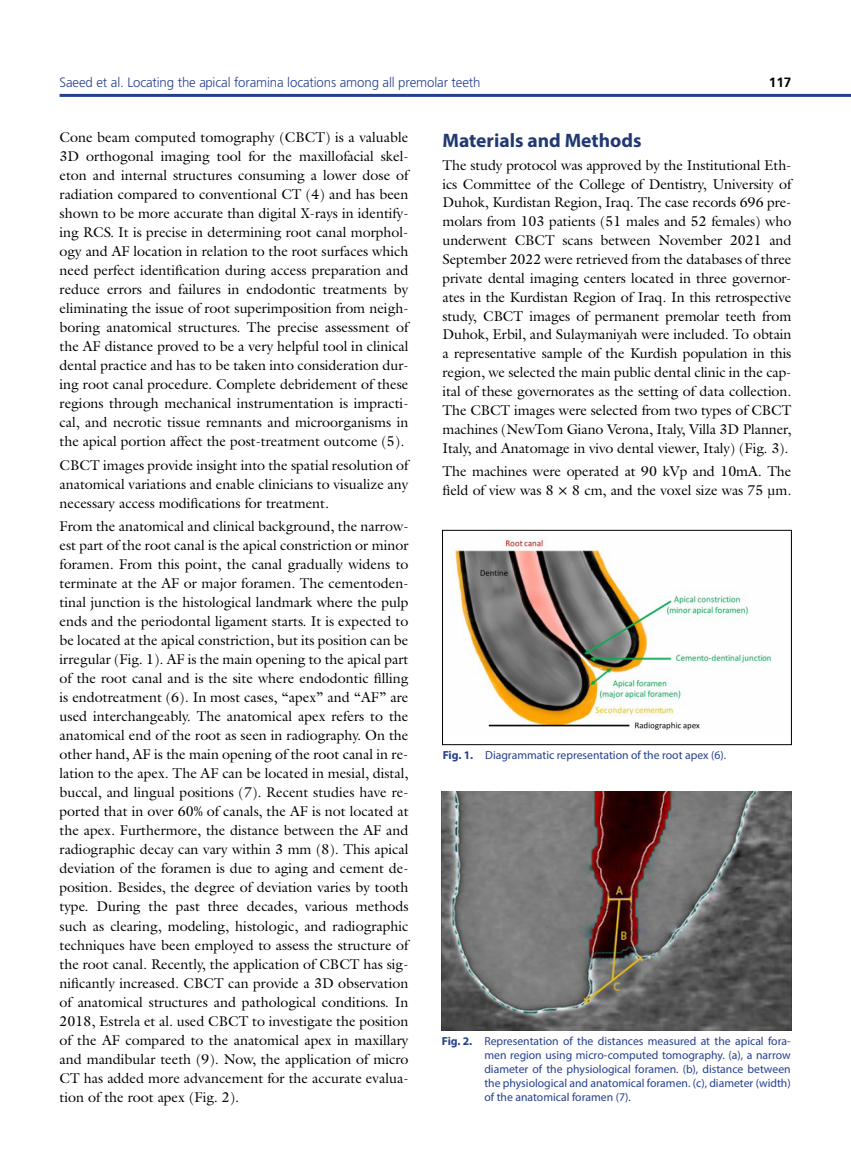
<style>
.page{position:relative;width:851px;height:1170px;background:#fff}
.page>*{position:absolute;margin:0;border:0;box-sizing:border-box;transform-origin:0 0}
.t1{font:700 19.5px "Myriad Pro";color:#213a72}
.t2{font:14.25px/19px "Galliard Normal Tr";color:#000;text-align:justify}
.t3{font:13.5px "Frutiger Light Nr Tr";letter-spacing:-.01em;color:#25408f}
.t4{font:13.5px "Frutiger Bold Tr";color:#000}
.t5{font:11.7px/14.1px "Myriad Pro";color:#25408f;text-align:justify}
.s1{font-family:"Cambria Math"}
.s2{font-weight:700}
</style>
<div class="page">
<img style="left:455px;top:539px;width:317px;height:191px">
<div style="left:442px;top:530px;width:349px;height:214px;border:1px solid #000"></div>
<img style="left:442px;top:791px;width:349px;height:239px">
<hr style="left:60px;top:94px;width:790px;height:3px;background:#25408f">
<p class="t3" style="left:60px;top:74px;width:422px">Saeed et al. Locating the apical foramina locations among all premolar teeth</p>
<p class="t4" style="left:768px;top:74px;width:24px">117</p>
<p class="t2" style="left:60px;top:127px;width:350px">Cone beam computed tomography (CBCT) is a valuable 3D orthogonal imaging tool for the maxillofacial skel&shy;eton and internal structures consuming a lower dose of radiation compared to conventional CT (4) and has been shown to be more accurate than digital X-rays in identify&shy;ing RCS. It is precise in determining root canal morphol&shy;ogy and AF location in relation to the root surfaces which need perfect identification during access preparation and reduce errors and failures in endodontic treatments by eliminating the issue of root superimposition from neigh&shy;boring anatomical structures. The precise assessment of the AF distance proved to be a very helpful tool in clinical dental practice and has to be taken into consideration dur&shy;ing root canal procedure. Complete debridement of these regions through mechanical instrumentation is impracti&shy;cal, and necrotic tissue remnants and microorganisms in the apical portion affect the post-treatment outcome (5).</p>
<p class="t2" style="left:60px;top:455px;width:350px">CBCT images provide insight into the spatial resolution of anatomical variations and enable clinicians to visualize any necessary access modifications for treatment.</p>
<p class="t2" style="left:60px;top:516px;width:350px">From the anatomical and clinical background, the narrow&shy;est part of the root canal is the apical constriction or minor foramen. From this point, the canal gradually widens to terminate at the AF or major foramen. The cementoden&shy;tinal junction is the histological landmark where the pulp ends and the periodontal ligament starts. It is expected to be located at the apical constriction, but its position can be irregular (Fig. 1). AF is the main opening to the apical part of the root canal and is the site where endodontic filling is endotreatment (6). In most cases, “apex” and “AF” are used interchangeably. The anatomical apex refers to the anatomical end of the root as seen in radiography. On the other hand, AF is the main opening of the root canal in re&shy;lation to the apex. The AF can be located in mesial, distal, buccal, and lingual positions (7). Recent studies have re&shy;ported that in over 60% of canals, the AF is not located at the apex. Furthermore, the distance between the AF and radiographic decay can vary within 3 mm (8). This apical deviation of the foramen is due to aging and cement de&shy;position. Besides, the degree of deviation varies by tooth type. During the past three decades, various methods such as clearing, modeling, histologic, and radiographic techniques have been employed to assess the structure of the root canal. Recently, the application of CBCT has sig&shy;nificantly increased. CBCT can provide a 3D observation of anatomical structures and pathological conditions. In 2018, Estrela et al. used CBCT to investigate the position of the AF compared to the anatomical apex in maxillary and mandibular teeth (9). Now, the application of micro CT has added more advancement for the accurate evalua&shy;tion of the root apex (Fig. 2).</p>
<h1 class="t1" style="left:442px;top:127px;width:200px">Materials and Methods</h1>
<p class="t2" style="left:442px;top:155px;width:350px">The study protocol was approved by the Institutional Eth&shy;ics Committee of the College of Dentistry, University of Duhok, Kurdistan Region, Iraq. The case records 696 pre&shy;molars from 103 patients (51 males and 52 females) who underwent CBCT scans between November 2021 and September 2022 were retrieved from the databases of three private dental imaging centers located in three governor&shy;ates in the Kurdistan Region of Iraq. In this retrospective study, CBCT images of permanent premolar teeth from Duhok, Erbil, and Sulaymaniyah were included. To obtain a representative sample of the Kurdish population in this region, we selected the main public dental clinic in the cap&shy;ital of these governorates as the setting of data collection.<br>The CBCT images were selected from two types of CBCT machines (NewTom Giano Verona, Italy, Villa 3D Planner, Italy, and Anatomage in vivo dental viewer, Italy) (Fig. 3).</p>
<p class="t2" style="left:442px;top:461px;width:350px">The machines were operated at 90 kVp and 10mA. The field of view was 8 <span class="s1">×</span> 8 cm, and the voxel size was 75 µm.</p>
<p class="t5" style="left:442px;top:748px;width:285px"><span class="s2">Fig. 1.</span> Diagrammatic representation of the root apex (6).</p>
<p class="t5" style="left:484px;top:1033px;width:308px;text-indent:-43px"><span class="s2">Fig. 2.</span> Representation of the distances measured at the apical fora&shy;men region using micro-computed tomography. (a), a narrow diameter of the physiological foramen. (b), distance between the physiological and anatomical foramen. (c), diameter (width) of the anatomical foramen (7).</p>
</div>
